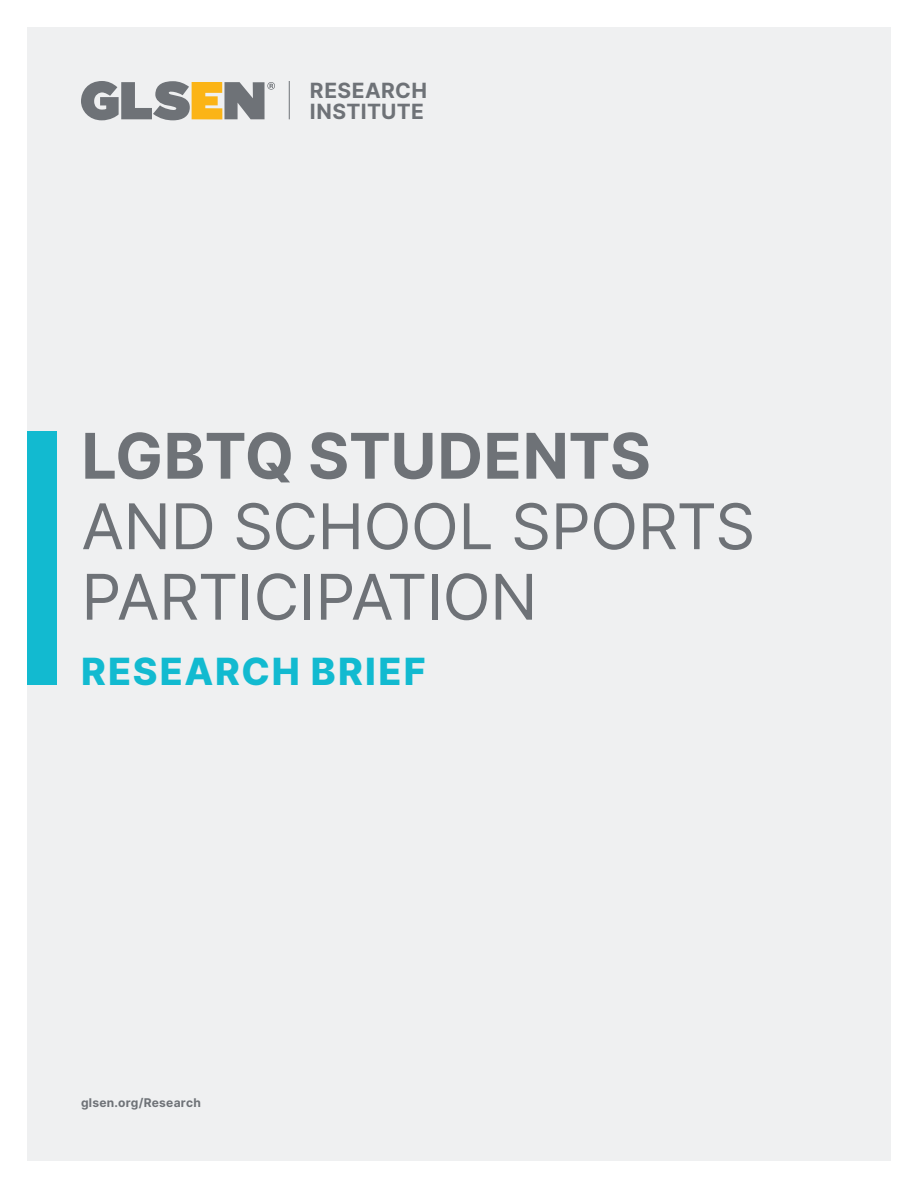
<style>
.page{position:relative;width:918px;height:1188px;background:#fff}
.page>*{position:absolute;margin:0;border:0;box-sizing:border-box;transform-origin:0 0}
.t1{font:63px/70.5px "Inter";letter-spacing:-.01em;color:#6e7277}
.t2{font:700 63px "Inter";letter-spacing:-.005em;color:#6e7277}
.t3{font:800 37.5px "Inter";letter-spacing:.06em;color:#12bad0}
.t4{font:700 21px/21px "Inter";letter-spacing:.01em;color:#6e7277}
.t5{font:700 12px "Inter";letter-spacing:.02em;color:#6e7277}
</style>
<div class="page">
<div style="left:27px;top:27px;width:864px;height:1134px;background:#eff0f1"></div>
<div style="left:27px;top:431px;width:30px;height:254px;background:#12bad0"></div>
<svg style="left:81px;top:81px;width:194px;height:39px"></svg>
<hr style="left:289px;top:81px;width:1px;height:38px;background:#6e7277">
<p class="t4" style="left:310px;top:79px;width:119px">RESEARCH<br>INSTITUTE</p>
<p class="t2" style="left:81px;top:410px;width:571px">LGBTQ STUDENTS</p>
<p class="t1" style="left:81px;top:490px;width:676px">AND SCHOOL SPORTS<br>PARTICIPATION</p>
<p class="t3" style="left:81px;top:644px;width:346px">RESEARCH BRIEF</p>
<p class="t5" style="left:81px;top:1094px;width:121px">glsen.org/Research</p>
</div>
